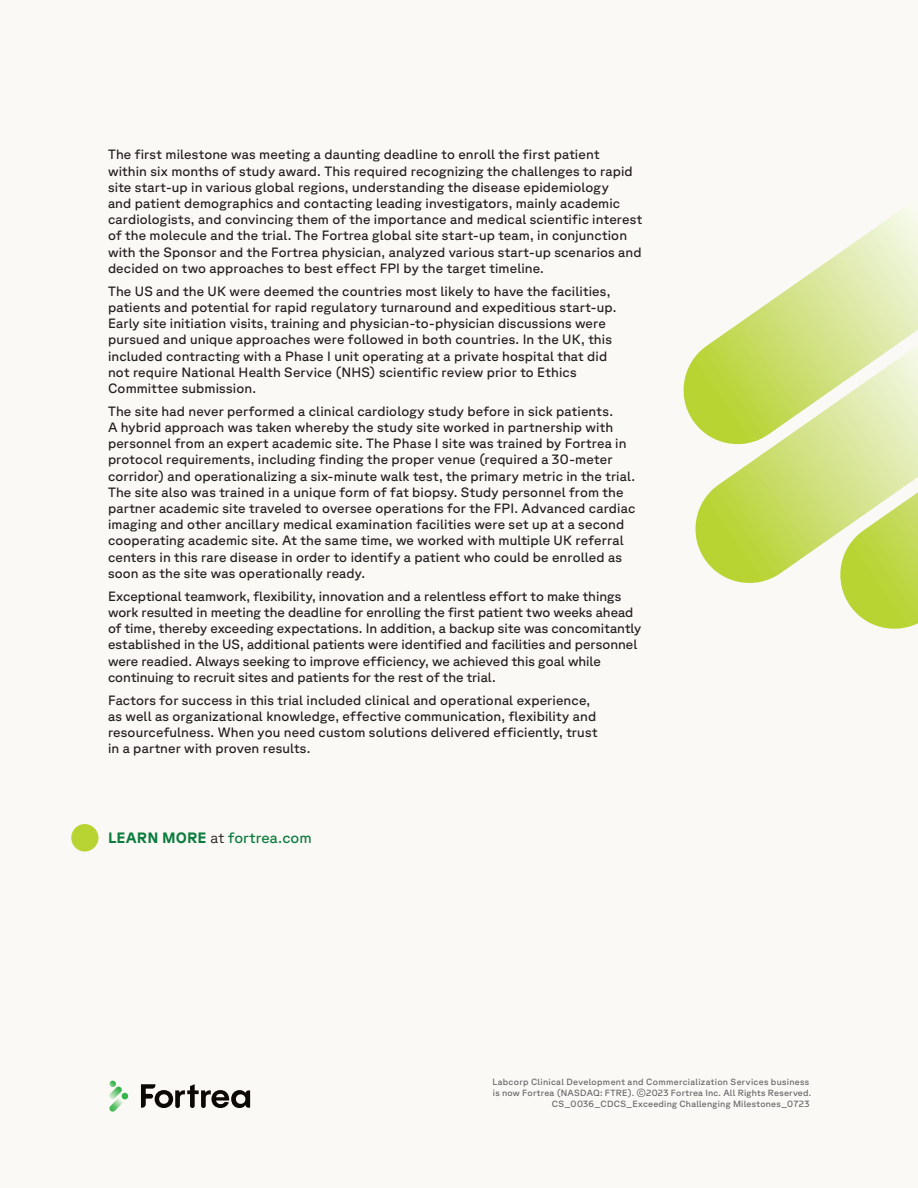
<style>
.page{position:relative;width:918px;height:1188px;background:#fbf9f5}
.page>*{position:absolute;margin:0;border:0;box-sizing:border-box;transform-origin:0 0}
.Body_Copy{font:15px "GT Planar";letter-spacing:.005em;color:#0b7c3e}
.Body_Copy-2{font:13.5px/16.2px "GT Planar";letter-spacing:.01em;color:#231f20}
.t1{font:9px/10.8px "GT Planar";letter-spacing:.03em;color:#636366;text-align:right}
.s1{font-weight:700}
.s2{font-weight:300;color:#231f20}
</style>
<div class="page">
<svg style="left:141px;top:1084px;width:109px;height:24px"></svg>
<svg style="left:109px;top:1081px;width:20px;height:31px"></svg>
<svg style="left:683px;top:206px;width:235px;height:205px"></svg>
<svg style="left:688px;top:345px;width:230px;height:238px"></svg>
<svg style="left:833px;top:492px;width:85px;height:137px"></svg>
<svg style="left:71px;top:824px;width:28px;height:28px"></svg>
<p class="Body_Copy-2" style="left:108px;top:146px;width:536px">The first milestone was meeting a daunting deadline to enroll the first patient<br>within six months of study award. This required recognizing the challenges to rapid site start-up in various global regions, understanding the disease epidemiology<br>and patient demographics and contacting leading investigators, mainly academic cardiologists, and convincing them of the importance and medical scientific interest of the molecule and the trial. The Fortrea global site start-up team, in conjunction with the Sponsor and the Fortrea physician, analyzed various start-up scenarios and decided on two approaches to best effect FPI by the target timeline.</p>
<p class="Body_Copy-2" style="left:108px;top:283px;width:510px">The US and the UK were deemed the countries most likely to have the facilities, patients and potential for rapid regulatory turnaround and expeditious start-up.<br>Early site initiation visits, training and physician-to-physician discussions were pursued and unique approaches were followed in both countries. In the UK, this included contracting with a Phase I unit operating at a private hospital that did not require National Health Service (NHS) scientific review prior to Ethics Committee submission.</p>
<p class="Body_Copy-2" style="left:108px;top:403px;width:529px">The site had never performed a clinical cardiology study before in sick patients.<br>A hybrid approach was taken whereby the study site worked in partnership with personnel from an expert academic site. The Phase I site was trained by Fortrea in protocol requirements, including finding the proper venue (required a 30-meter corridor) and operationalizing a six-minute walk test, the primary metric in the trial.<br>The site also was trained in a unique form of fat biopsy. Study personnel from the partner academic site traveled to oversee operations for the FPI. Advanced cardiac imaging and other ancillary medical examination facilities were set up at a second cooperating academic site. At the same time, we worked with multiple UK referral centers in this rare disease in order to identify a patient who could be enrolled as soon as the site was operationally ready.</p>
<p class="Body_Copy-2" style="left:108px;top:588px;width:535px">Exceptional teamwork, flexibility, innovation and a relentless effort to make things work resulted in meeting the deadline for enrolling the first patient two weeks ahead of time, thereby exceeding expectations. In addition, a backup site was concomitantly established in the US, additional patients were identified and facilities and personnel were readied. Always seeking to improve efficiency, we achieved this goal while continuing to recruit sites and patients for the rest of the trial.</p>
<p class="Body_Copy-2" style="left:108px;top:692px;width:491px">Factors for success in this trial included clinical and operational experience, as well as organizational knowledge, effective communication, flexibility and resourcefulness. When you need custom solutions delivered efficiently, trust in a partner with proven results.</p>
<p class="Body_Copy" style="left:108px;top:829px;width:205px"><span class="s1">LEARN MORE</span> <span class="s2">at</span> fortrea.com</p>
<p class="t1" style="left:492px;top:1077px;width:321px">Labcorp Clinical Development and Commercialization Services business is now Fortrea (NASDAQ: FTRE). ©2023 Fortrea Inc. All Rights Reserved.<br>CS_0036_CDCS_Exceeding Challenging Milestones_0723</p>
</div>
